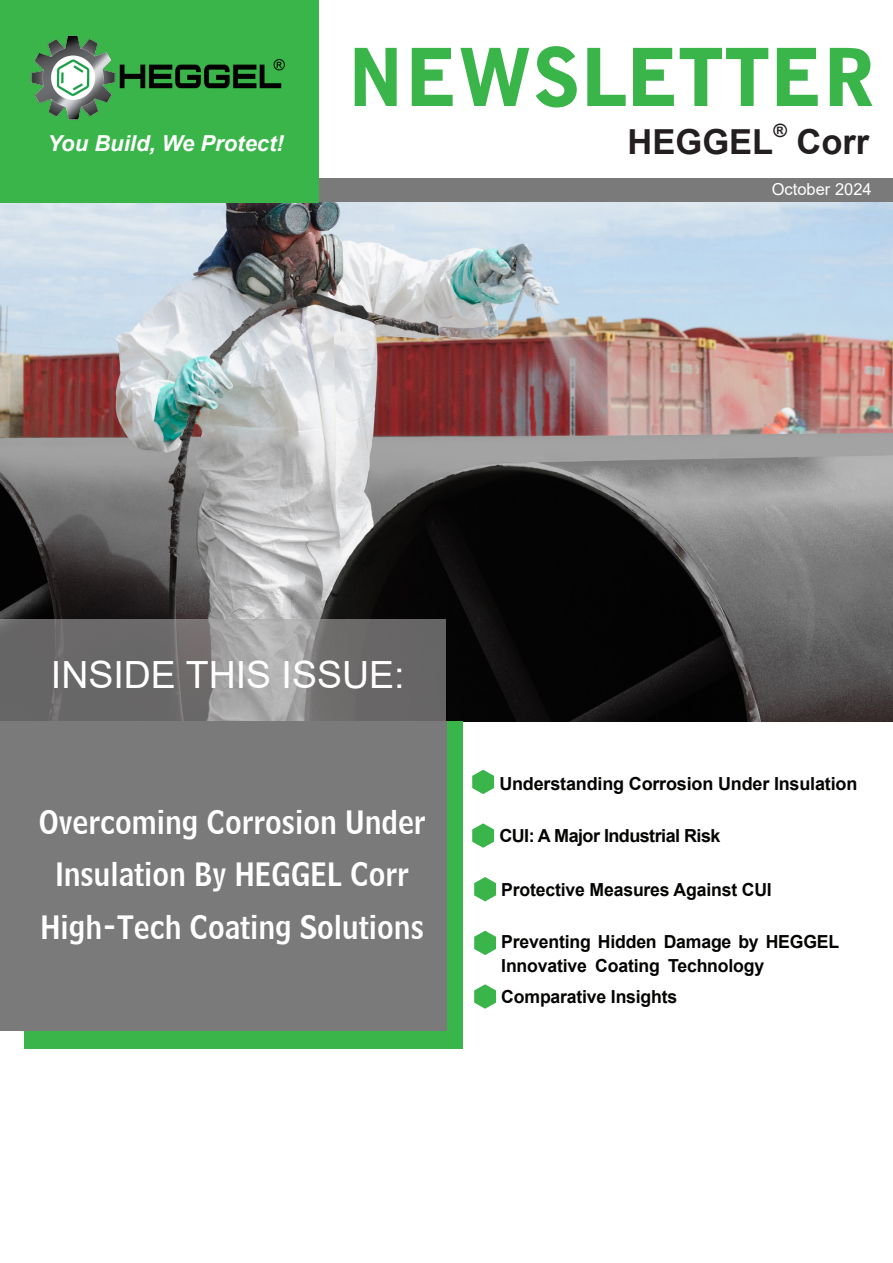
<style>
.page{position:relative;width:893px;height:1263px;background:#fff}
.page>*{position:absolute;margin:0;border:0;box-sizing:border-box;transform-origin:0 0}
.t1{font:900 79.5px "Bell Gothic BT";color:#3ab54a}
.t2{font:37.5px "Arial";color:#fff}
.BellCent{font:700 34.5px "Arial";color:#231f20}
.t3{font:32.1px/52.5px "Bell Centennial BT Name And Number";color:#fff;text-align:center;scale:.93 1}
.BellCent-2{font:italic 700 22.05px "Arial";color:#fff}
.BellCent-3{font:700 18.3px "Arial";color:#231f20}
.t4{font:700 18px/24px "Arial";letter-spacing:-.01em;color:#040503}
.t5{font:700 18px "Arial";letter-spacing:-.03em;color:#040503}
.BellCent-4{font:16.5px "Arial";color:#fff}
</style>
<div class="page">
<img style="left:0;top:202px;width:892px;height:520px">
<div style="left:24px;top:722px;width:439px;height:327px;background:#3ab54a"></div>
<svg style="left:0;top:620px;width:446px;height:102px;background:#787777"></svg>
<div style="left:281px;top:179px;width:612px;height:23px;background:#797a79"></div>
<div style="left:0;top:0;width:319px;height:202px;background:#3ab54a"></div>
<div style="left:0;top:722px;width:446px;height:309px;background:#797a79"></div>
<svg style="left:472px;top:770px;width:22px;height:24px"></svg>
<svg style="left:472px;top:823px;width:22px;height:25px"></svg>
<svg style="left:474px;top:877px;width:22px;height:24px"></svg>
<svg style="left:474px;top:984px;width:22px;height:25px"></svg>
<svg style="left:474px;top:931px;width:22px;height:24px"></svg>
<img style="left:31px;top:35px;width:254px;height:85px">
<p class="BellCent-2" style="left:47px;top:129px;width:238px">You Build, We Protect!</p>
<p class="t1" style="left:347px;top:28px;width:530px">NEWSLETTER</p>
<p class="BellCent" style="left:628px;top:117px;width:147px">HEGGEL</p>
<p class="BellCent-3" style="left:773px;top:118px;width:15px">®</p>
<p class="BellCent" style="left:796px;top:117px;width:74px">Corr</p>
<p class="BellCent-4" style="left:772px;top:178px;width:101px">October 2024</p>
<p class="t2" style="left:51px;top:649px;width:355px">INSIDE THIS ISSUE:</p>
<p class="t3" style="left:39px;top:795px;width:417px">Overcoming Corrosion Under<br>Insulation By HEGGEL Corr<br>High-Tech Coating Solutions</p>
<p class="t4" style="left:499px;top:772px;width:360px">Understanding Corrosion Under Insulation</p>
<p class="t5" style="left:499px;top:823px;width:223px">CUI: A Major Industrial Risk</p>
<p class="t4" style="left:501px;top:878px;width:272px">Protective Measures Against CUI</p>
<p class="t4" style="left:501px;top:929px;width:339px">Preventing Hidden Damage by HEGGEL<br>Innovative Coating Technology</p>
<p class="t4" style="left:501px;top:985px;width:178px">Comparative Insights</p>
</div>
